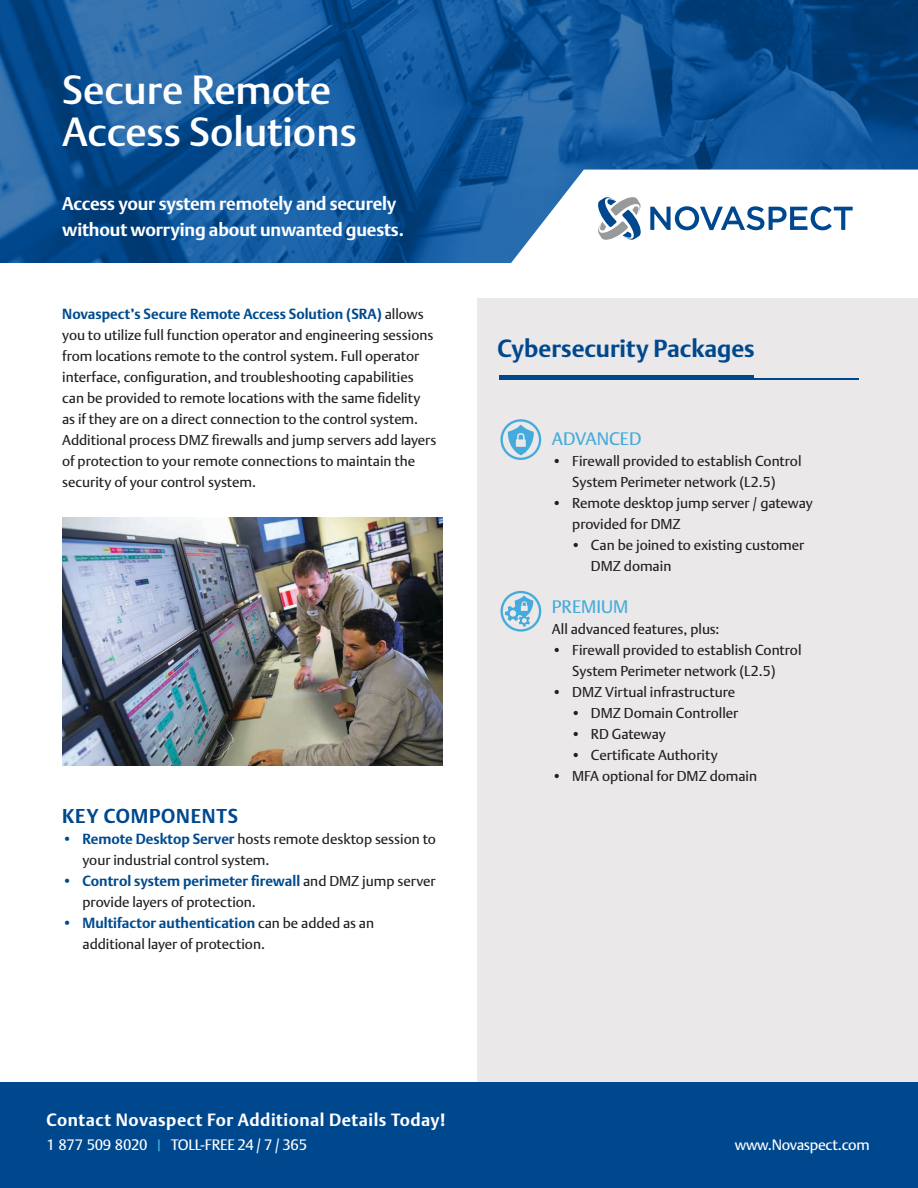
<style>
.page{position:relative;width:918px;height:1188px;background:#fff}
.page>*{position:absolute;margin:0;border:0;box-sizing:border-box;transform-origin:0 0}
.t1{font:500 40.5px/42px "DTL Argo T";color:#fff}
.t2{font:700 24px "DTL Argo T";color:#00488e}
.t3{font:700 19.5px "DTL Argo T";letter-spacing:.04em;color:#00488e}
.t4{font:700 18px/25.5px "DTL Argo T";letter-spacing:-.01em;color:#fff}
.t5{font:18px "DTL Argo T";color:#44abdc}
.t6{font:700 17.25px "DTL Argo T";letter-spacing:.03em;color:#fff}
.t7{font:15px "DTL Argo T";letter-spacing:-.02em;color:#fff}
.t8{font:14.25px/21px "DTL Argo T";color:#231f20}
.s1{font-weight:700;color:#004b8e}
.s2{font-size:13.5px;color:#44abdc}
</style>
<div class="page">
<div style="left:477px;top:298px;width:441px;height:800px;background:#eae8e8"></div>
<img style="left:0;top:0;width:918px;height:263px">
<div style="left:0;top:1082px;width:918px;height:106px;background:#00488e"></div>
<hr style="left:499px;top:376px;width:254px;height:4px;background:#00488e">
<hr style="left:499px;top:379px;width:359px;height:1px;background:#00488e">
<svg style="left:493px;top:170px;width:425px;height:93px"></svg>
<svg style="left:650px;top:206px;width:203px;height:24px"></svg>
<svg style="left:598px;top:197px;width:44px;height:43px"></svg>
<img style="left:62px;top:517px;width:381px;height:249px">
<svg style="left:501px;top:591px;width:40px;height:40px"></svg>
<svg style="left:500px;top:419px;width:41px;height:41px"></svg>
<h1 class="t1" style="left:62px;top:68px;width:296px">Secure Remote<br>Access Solutions</h1>
<p class="t4" style="left:62px;top:191px;width:343px">Access your system remotely and securely without worrying about unwanted guests.</p>
<p class="t8" style="left:62px;top:303px;width:376px"><span class="s1">Novaspect’s Secure Remote Access Solution (SRA)</span> allows you to utilize full function operator and engineering sessions from locations remote to the control system. Full operator interface, configuration, and troubleshooting capabilities can be provided to remote locations with the same fidelity as if they are on a direct connection to the control system.<br>Additional process DMZ firewalls and jump servers add layers of protection to your remote connections to maintain the security of your control system.</p>
<h3 class="t3" style="left:62px;top:804px;width:177px">KEY COMPONENTS</h3>
<p class="t8" style="left:82px;top:828px;width:355px;text-indent:-20px"><span class="s1">• Remote Desktop Server</span> hosts remote desktop session to your industrial control system.</p>
<p class="t8" style="left:82px;top:870px;width:354px;text-indent:-20px"><span class="s1">• Control system perimeter firewall</span> and DMZ jump server provide layers of protection.</p>
<p class="t8" style="left:82px;top:912px;width:293px;text-indent:-20px"><span class="s1">• Multifactor authentication</span> can be added as an additional layer of protection.</p>
<h2 class="t2" style="left:498px;top:334px;width:259px">Cybersecurity Packages</h2>
<p class="t5" style="left:552px;top:428px;width:91px">ADVANCED</p>
<p class="t8" style="left:552px;top:450px;width:251px;text-align:center">• Firewall provided to establish Control<br>System Perimeter network (L2.5)</p>
<p class="t8" style="left:572px;top:492px;width:242px;text-indent:-20px">• Remote desktop jump server / gateway provided for DMZ</p>
<p class="t8" style="left:591px;top:534px;width:215px;text-indent:-20px">• Can be joined to existing customer<br>DMZ domain</p>
<p class="t5" style="left:552px;top:596px;width:78px">PREMIUM</p>
<p class="t8" style="left:552px;top:618px;width:169px">All advanced features, plus:</p>
<p class="t8" style="left:552px;top:639px;width:251px;text-align:center">• Firewall provided to establish Control<br>System Perimeter network (L2.5)</p>
<p class="t8" style="left:552px;top:681px;width:185px">• DMZ Virtual infrastructure</p>
<p class="t8" style="left:571px;top:702px;width:169px">• DMZ Domain Controller</p>
<p class="t8" style="left:571px;top:723px;width:97px">• RD Gateway</p>
<p class="t8" style="left:571px;top:744px;width:149px">• Certificate Authority</p>
<p class="t8" style="left:552px;top:765px;width:207px">• MFA optional for DMZ domain</p>
<p class="t6" style="left:46px;top:1110px;width:401px">Contact Novaspect For Additional Details Today!</p>
<p class="t7" style="left:46px;top:1136px;width:262px">1 877 509 8020 <span class="s2">|</span> TOLL-FREE 24 / 7 / 365</p>
<p class="t7" style="left:735px;top:1136px;width:136px">www.Novaspect.com</p>
</div>
